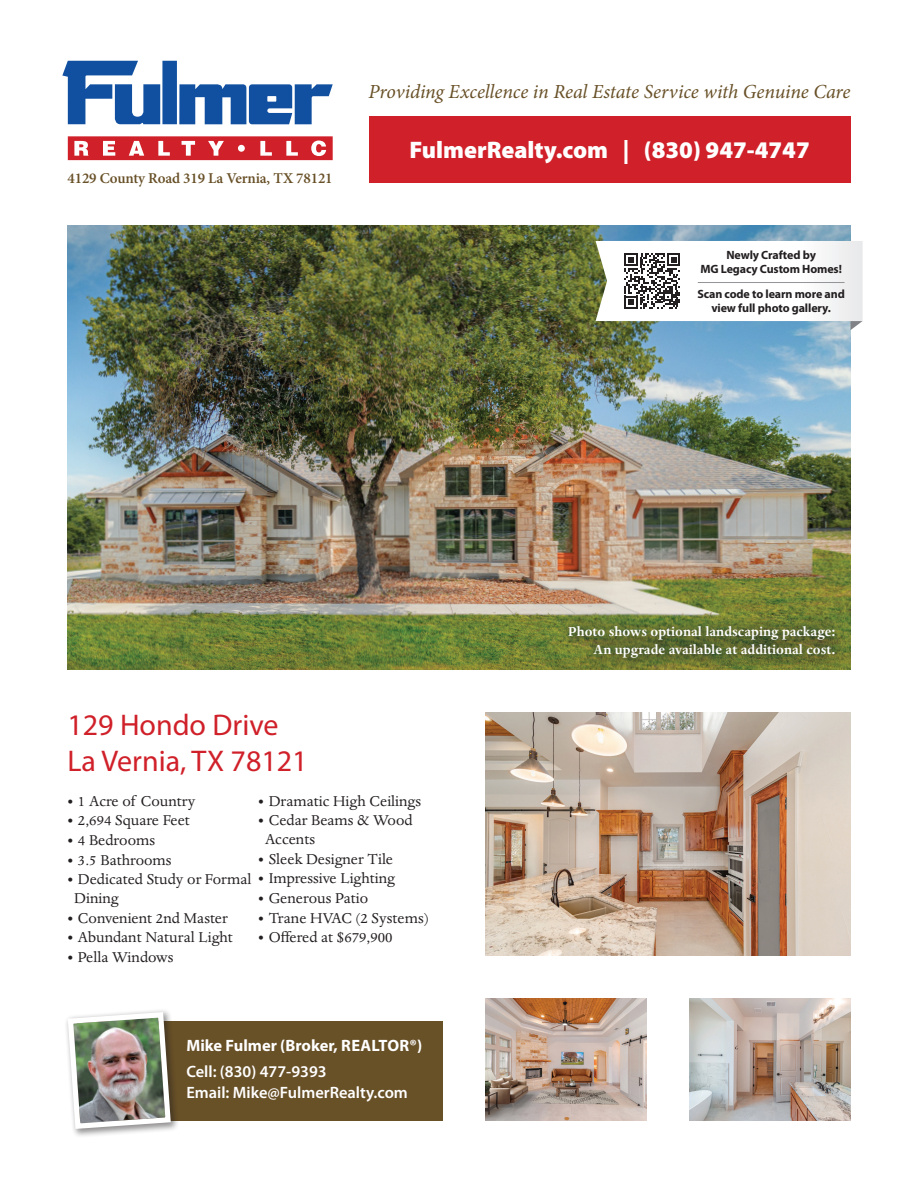
<style>
.page{position:relative;width:918px;height:1188px;background:#fff}
.page>*{position:absolute;margin:0;border:0;box-sizing:border-box;transform-origin:0 0}
.t1{font:30px/36px "Myriad Pro";color:#d02029}
.t2{font:900 24px "Myriad Pro";color:#fff}
.t3{font:italic 19.95px "Minion Pro";letter-spacing:-.005em;color:#685027}
.t4{font:16.5px/18.9px "Dante MT Std";color:#231f20}
.t5{font:600 16.5px/20.4px "Myriad Pro";color:#fff}
.t6{font:700 16.5px "Myriad Pro";color:#fff}
.t7{font:700 15px/18px "Dante MT Std";color:#fff;text-align:right}
.t8{font:600 15px "Minion Pro";letter-spacing:-.01em;color:#685027}
.t9{font:700 12px/14.1px "Myriad Pro";letter-spacing:-.01em;color:#231f20;text-align:center}
</style>
<div class="page">
<div style="left:77px;top:1021px;width:365px;height:99px;background:#685027"></div>
<svg style="left:62px;top:61px;width:271px;height:63px"></svg>
<svg style="left:68px;top:136px;width:265px;height:24px;background:#d84a51"></svg>
<img style="left:68px;top:226px;width:782px;height:443px">
<div style="left:369px;top:116px;width:481px;height:67px;background:#d02029"></div>
<img style="left:485px;top:712px;width:365px;height:244px">
<img style="left:689px;top:999px;width:161px;height:121px">
<img style="left:485px;top:999px;width:161px;height:121px">
<div style="left:64px;top:1008px;width:116px;height:130px;background:#231f20;opacity:.5"></div>
<img style="left:65px;top:1009px;width:109px;height:123px">
<svg style="left:596px;top:241px;width:267px;height:89px"></svg>
<hr style="left:698px;top:282px;width:147px;height:1px;background:#939598">
<div style="left:554px;top:612px;width:295px;height:61px;background:#231f20;opacity:.75"></div>
<p class="t8" style="left:68px;top:168px;width:267px">4129 County Road 319 La Vernia, TX 78121</p>
<p class="t3" style="left:369px;top:78px;width:483px">Providing Excellence in Real Estate Service with Genuine Care</p>
<h2 class="t2" style="left:409px;top:137px;width:402px">FulmerRealty.com | (830) 947-4747</h2>
<p class="t9" style="left:700px;top:248px;width:143px">Newly Crafted by<br>MG Legacy Custom Homes!</p>
<p class="t9" style="left:697px;top:287px;width:149px">Scan code to learn more and view full photo gallery.</p>
<p class="t7" style="left:568px;top:623px;width:269px">Photo shows optional landscaping package:<br>An upgrade available at additional cost.</p>
<h1 class="t1" style="left:68px;top:706px;width:242px">129 Hondo Drive<br>La Vernia, TX 78121</h1>
<p class="t4" style="left:68px;top:792px;width:130px">• 1 Acre of Country</p>
<p class="t4" style="left:68px;top:811px;width:124px">• 2,694 Square Feet</p>
<p class="t4" style="left:68px;top:831px;width:89px">• 4 Bedrooms</p>
<p class="t4" style="left:68px;top:850px;width:106px">• 3.5 Bathrooms</p>
<p class="t4" style="left:74px;top:870px;width:322px;text-indent:-7px">• Dedicated Study or Formal • Impressive Lighting<br>Dining</p>
<p class="t4" style="left:68px;top:908px;width:162px">• Convenient 2nd Master</p>
<p class="t4" style="left:68px;top:928px;width:167px">• Abundant Natural Light</p>
<p class="t4" style="left:68px;top:947px;width:108px">• Pella Windows</p>
<p class="t4" style="left:258px;top:792px;width:164px">• Dramatic High Ceilings</p>
<p class="t4" style="left:265px;top:811px;width:149px;text-indent:-7px">• Cedar Beams &amp; Wood<br>Accents</p>
<p class="t4" style="left:258px;top:850px;width:136px">• Sleek Designer Tile</p>
<p class="t4" style="left:258px;top:889px;width:112px">• Generous Patio</p>
<p class="t4" style="left:258px;top:908px;width:172px">• Trane HVAC (2 Systems)</p>
<p class="t4" style="left:258px;top:928px;width:136px">• Offered at $679,900</p>
<p class="t6" style="left:186px;top:1036px;width:237px">Mike Fulmer (Broker, REALTOR®)</p>
<p class="t5" style="left:186px;top:1061px;width:223px">Cell: (830) 477-9393<br>Email: Mike@FulmerRealty.com</p>
</div>
